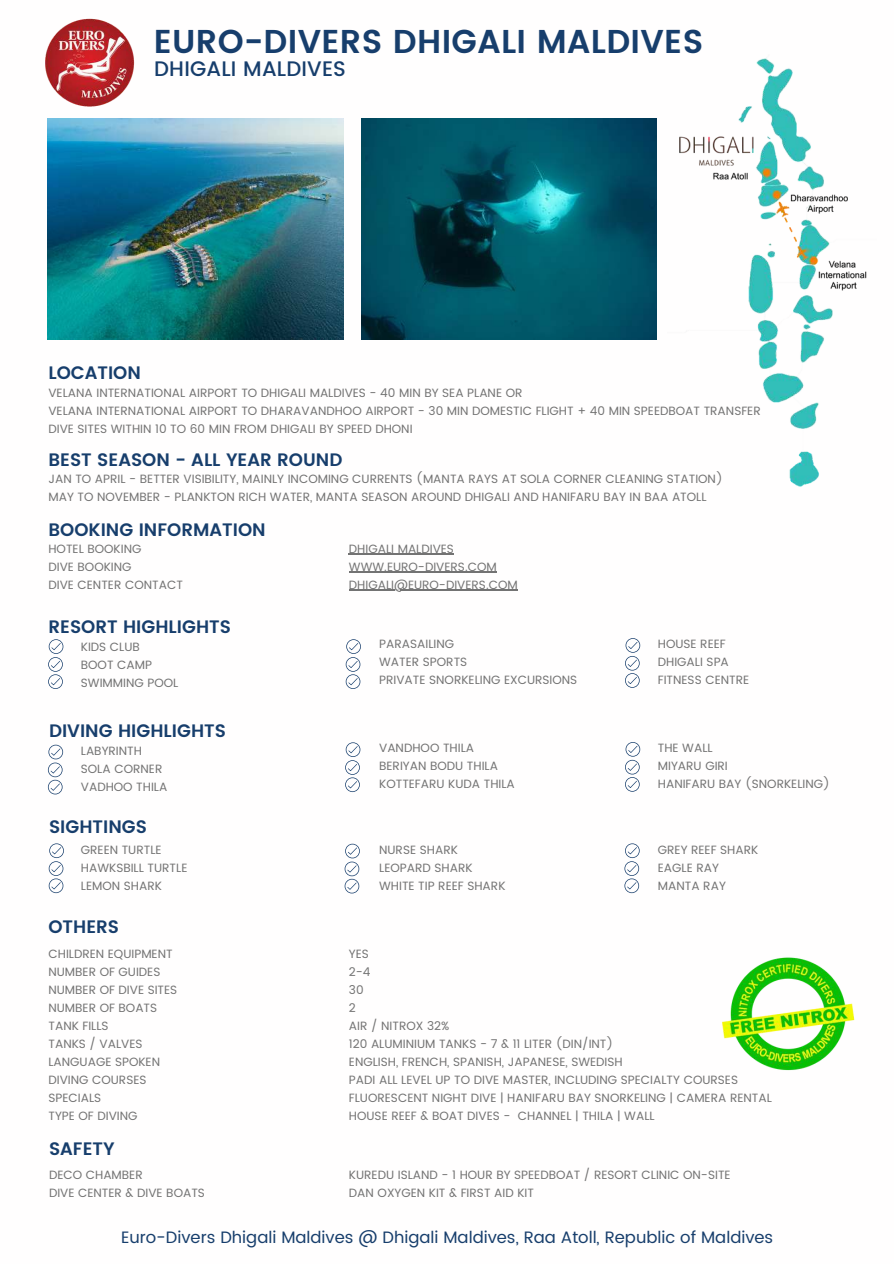
<style>
.page{position:relative;width:894px;height:1264px;background:#fff}
.page>*{position:absolute;margin:0;border:0;box-sizing:border-box;transform-origin:0 0}
.t1{font:600 33px "Poppins";letter-spacing:.01em;color:#173e6c}
.t2{font:500 21px "Poppins";letter-spacing:.01em;color:#173e6c}
.t3{font:600 18px "Poppins";color:#173e6c}
.t4{font:16.5px "Poppins";color:#173e6c}
.t5{font:12px/18px "Poppins";color:#737373}
</style>
<div class="page">
<img style="left:45px;top:19px;width:90px;height:88px">
<svg style="left:48px;top:639px;width:15px;height:50px"></svg>
<svg style="left:345px;top:639px;width:16px;height:50px"></svg>
<svg style="left:625px;top:638px;width:15px;height:49px"></svg>
<svg style="left:48px;top:744px;width:15px;height:50px"></svg>
<svg style="left:345px;top:742px;width:15px;height:50px"></svg>
<svg style="left:625px;top:742px;width:15px;height:49px"></svg>
<svg style="left:49px;top:843px;width:15px;height:50px"></svg>
<svg style="left:344px;top:843px;width:16px;height:50px"></svg>
<svg style="left:624px;top:843px;width:15px;height:50px"></svg>
<img style="left:722px;top:957px;width:133px;height:114px">
<img style="left:48px;top:119px;width:295px;height:221px">
<img style="left:361px;top:119px;width:295px;height:221px">
<img style="left:679px;top:57px;width:188px;height:430px">
<hr style="left:349px;top:553px;width:105px;height:1px;background:#737373">
<hr style="left:349px;top:571px;width:147px;height:1px;background:#737373">
<hr style="left:349px;top:589px;width:168px;height:1px;background:#737373">
<h1 class="t1" style="left:154px;top:17px;width:551px">EURO-DIVERS DHIGALI MALDIVES</h1>
<h2 class="t2" style="left:154px;top:54px;width:193px">DHIGALI MALDIVES</h2>
<h3 class="t3" style="left:48px;top:359px;width:94px">LOCATION</h3>
<p class="t5" style="left:48px;top:384px;width:713px">VELANA INTERNATIONAL AIRPORT TO DHIGALI MALDIVES - 40 MIN BY SEA PLANE OR<br>VELANA INTERNATIONAL AIRPORT TO DHARAVANDHOO AIRPORT - 30 MIN DOMESTIC FLIGHT + 40 MIN SPEEDBOAT TRANSFER<br>DIVE SITES WITHIN 10 TO 60 MIN FROM DHIGALI BY SPEED DHONI</p>
<h3 class="t3" style="left:48px;top:446px;width:295px">BEST SEASON - ALL YEAR ROUND</h3>
<p class="t5" style="left:48px;top:470px;width:675px">JAN TO APRIL - BETTER VISIBILITY, MAINLY INCOMING CURRENTS (MANTA RAYS AT SOLA CORNER CLEANING STATION)<br>MAY TO NOVEMBER - PLANKTON RICH WATER, MANTA SEASON AROUND DHIGALI AND HANIFARU BAY IN BAA ATOLL</p>
<h3 class="t3" style="left:48px;top:515px;width:219px">BOOKING INFORMATION</h3>
<p class="t5" style="left:48px;top:540px;width:136px">HOTEL BOOKING<br>DIVE BOOKING<br>DIVE CENTER CONTACT</p>
<p class="t5" style="left:349px;top:540px;width:149px">DHIGALI MALDIVES<br>WWW.EURO-DIVERS.COM</p>
<p class="t5" style="left:349px;top:576px;width:170px">DHIGALI@EURO-DIVERS.COM</p>
<h3 class="t3" style="left:48px;top:613px;width:184px">RESORT HIGHLIGHTS</h3>
<p class="t5" style="left:81px;top:638px;width:99px">KIDS CLUB<br>BOOT CAMP<br>SWIMMING POOL</p>
<p class="t5" style="left:379px;top:635px;width:199px">PARASAILING<br>WATER SPORTS<br>PRIVATE SNORKELING EXCURSIONS</p>
<p class="t5" style="left:657px;top:635px;width:93px">HOUSE REEF<br>DHIGALI SPA<br>FITNESS CENTRE</p>
<h3 class="t3" style="left:49px;top:717px;width:178px">DIVING HIGHLIGHTS</h3>
<p class="t5" style="left:81px;top:741px;width:88px">LABYRINTH<br>SOLA CORNER<br>VADHOO THILA</p>
<p class="t5" style="left:379px;top:739px;width:137px">VANDHOO THILA<br>BERIYAN BODU THILA<br>KOTTEFARU KUDA THILA</p>
<p class="t5" style="left:657px;top:739px;width:173px">THE WALL<br>MIYARU GIRI<br>HANIFARU BAY (SNORKELING)</p>
<h3 class="t3" style="left:49px;top:813px;width:99px">SIGHTINGS</h3>
<p class="t5" style="left:81px;top:840px;width:108px">GREEN TURTLE<br>HAWKSBILL TURTLE<br>LEMON SHARK</p>
<p class="t5" style="left:379px;top:840px;width:128px">NURSE SHARK<br>LEOPARD SHARK<br>WHITE TIP REEF SHARK</p>
<p class="t5" style="left:657px;top:840px;width:102px">GREY REEF SHARK<br>EAGLE RAY<br>MANTA RAY</p>
<h3 class="t3" style="left:48px;top:913px;width:72px">OTHERS</h3>
<p class="t5" style="left:48px;top:945px;width:130px">CHILDREN EQUIPMENT<br>NUMBER OF GUIDES<br>NUMBER OF DIVE SITES<br>NUMBER OF BOATS<br>TANK FILLS<br>TANKS / VALVES<br>LANGUAGE SPOKEN<br>DIVING COURSES<br>SPECIALS<br>TYPE OF DIVING</p>
<p class="t5" style="left:349px;top:945px;width:424px">YES<br>2-4<br>30<br>2<br>AIR / NITROX 32%<br>120 ALUMINIUM TANKS - 7 &amp; 11 LITER (DIN/INT)<br>ENGLISH, FRENCH, SPANISH, JAPANESE, SWEDISH<br>PADI ALL LEVEL UP TO DIVE MASTER, INCLUDING SPECIALTY COURSES<br>FLUORESCENT NIGHT DIVE | HANIFARU BAY SNORKELING | CAMERA RENTAL<br>HOUSE REEF &amp; BOAT DIVES - CHANNEL | THILA | WALL</p>
<h3 class="t3" style="left:49px;top:1135px;width:67px">SAFETY</h3>
<p class="t5" style="left:49px;top:1166px;width:157px">DECO CHAMBER<br>DIVE CENTER &amp; DIVE BOATS</p>
<p class="t5" style="left:349px;top:1166px;width:383px">KUREDU ISLAND - 1 HOUR BY SPEEDBOAT / RESORT CLINIC ON-SITE<br>DAN OXYGEN KIT &amp; FIRST AID KIT</p>
<h3 class="t4" style="left:121px;top:1225px;width:653px">Euro-Divers Dhigali Maldives @ Dhigali Maldives, Raa Atoll, Republic of Maldives</h3>
</div>
